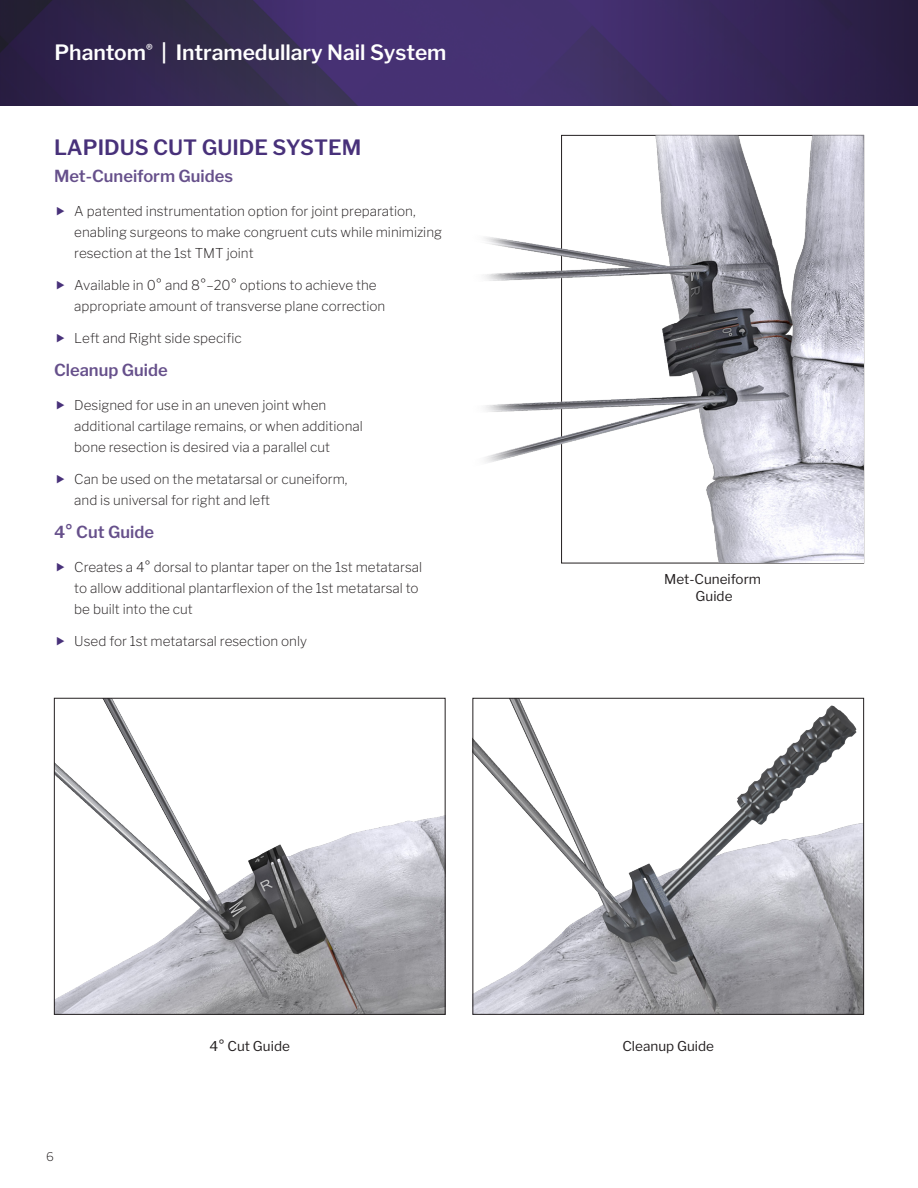
<style>
.page{position:relative;width:918px;height:1188px;background:#fff}
.page>*{position:absolute;margin:0;border:0;box-sizing:border-box;transform-origin:0 0}
.t1{font:600 21px "Libre Franklin";color:#fff}
.t2{font:600 21px "Libre Franklin";color:#48317a}
.t3{font:600 16.5px "Libre Franklin";color:#66508b}
.t4{font:200 13.5px/21px "Libre Franklin";color:#231f20}
.t5{font:13.5px/16.5px "Libre Franklin";color:#231f20;text-align:center}
.t6{font:200 12px "Libre Franklin";color:#231f20}
</style>
<div class="page">
<div style="left:316px;top:0;width:272px;height:106px;background:#453273"></div>
<div style="left:588px;top:0;width:330px;height:106px;background:linear-gradient(to right,#44316e,#271b41)"></div>
<svg style="left:0;top:0;width:316px;height:106px;background:#31274d"></svg>
<img style="left:484px;top:136px;width:379px;height:427px">
<img style="left:474px;top:700px;width:388px;height:313px">
<div style="left:472px;top:698px;width:392px;height:317px;border:1px solid #231f20"></div>
<img style="left:56px;top:700px;width:388px;height:313px">
<div style="left:54px;top:698px;width:392px;height:317px;border:1px solid #231f20"></div>
<h1 class="t1" style="left:55px;top:40px;width:393px">Phantom<sup>®</sup> | Intramedullary Nail System</h1>
<h1 class="t2" style="left:54px;top:135px;width:309px">LAPIDUS CUT GUIDE SYSTEM</h1>
<p class="t3" style="left:54px;top:166px;width:181px">Met-Cuneiform Guides</p>
<p class="t4" style="left:74px;top:201px;width:369px">A patented instrumentation option for joint preparation, enabling surgeons to make congruent cuts while minimizing resection at the 1st TMT joint</p>
<p class="t4" style="left:74px;top:274px;width:313px">Available in 0° and 8°–20° options to achieve the appropriate amount of transverse plane correction</p>
<p class="t4" style="left:74px;top:327px;width:169px">Left and Right side specific</p>
<p class="t3" style="left:54px;top:360px;width:115px">Cleanup Guide</p>
<p class="t4" style="left:74px;top:395px;width:290px">Designed for use in an uneven joint when additional cartilage remains, or when additional bone resection is desired via a parallel cut</p>
<p class="t4" style="left:74px;top:469px;width:275px">Can be used on the metatarsal or cuneiform, and is universal for right and left</p>
<p class="t3" style="left:54px;top:522px;width:102px">4° Cut Guide</p>
<p class="t4" style="left:74px;top:557px;width:349px">Creates a 4° dorsal to plantar taper on the 1st metatarsal to allow additional plantarflexion of the 1st metatarsal to be built into the cut</p>
<p class="t4" style="left:74px;top:631px;width:234px">Used for 1st metatarsal resection only</p>
<p class="t5" style="left:664px;top:571px;width:99px">Met-Cuneiform<br>Guide</p>
<p class="t6" style="left:46px;top:1150px;width:9px">6</p>
<p class="t5" style="left:210px;top:1038px;width:82px">4° Cut Guide</p>
<p class="t5" style="left:622px;top:1038px;width:93px">Cleanup Guide</p>
</div>
